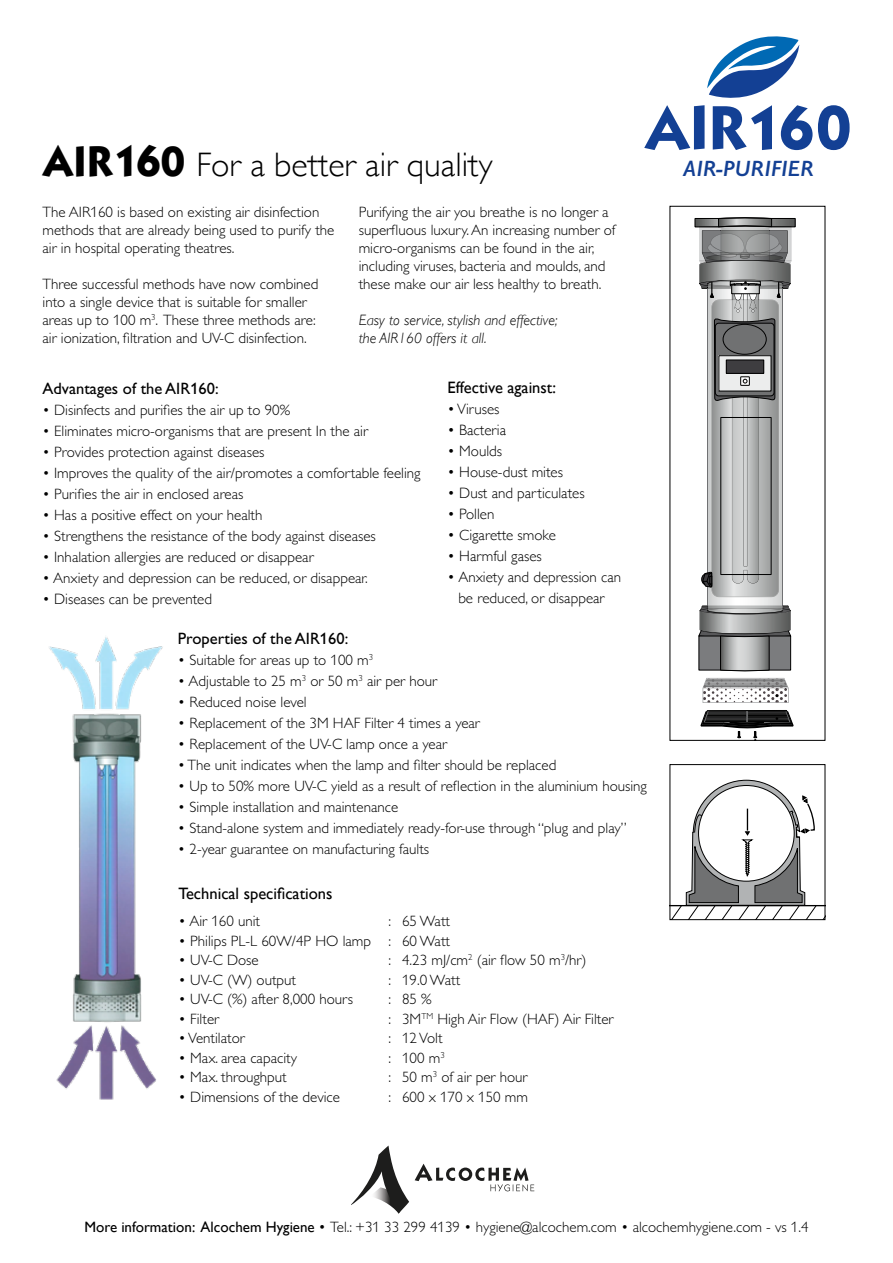
<style>
.page{position:relative;width:893px;height:1263px;background:#fff}
.page>*{position:absolute;margin:0;border:0;box-sizing:border-box;transform-origin:0 0}
.t1{font:700 62.4px "Itc Kabel";letter-spacing:.04em;color:#134094}
.t2{font:300 33.9px "Gill Sans";color:#000}
.t3{font:italic 600 22.2px "Gill Sans";color:#134094}
.t4{font:16.5px "Gill Alt One";color:#000}
.t5{font:16.5px "Gill Sans";color:#000}
.t6{font:300 15px/18px "Gill Alt One";color:#000}
.t7{font:300 15px/21px "Gill Sans";color:#000;text-align:center}
.t8{font:italic 300 15px/18px "Gill Sans";color:#000}
.s1{font-family:"Kabel Md ITCTT Bold";font-weight:400;font-size:44.4px}
.s2{font-family:"Gill Sans";font-weight:400}
.s3{font-family:"Gill Sans"}
</style>
<div class="page">
<svg style="left:695px;top:217px;width:100px;height:454px"></svg>
<svg style="left:703px;top:678px;width:86px;height:25px"></svg>
<svg style="left:700px;top:710px;width:94px;height:31px"></svg>
<svg style="left:672px;top:779px;width:151px;height:139px"></svg>
<div style="left:670px;top:764px;width:155px;height:156px;border:1px solid #000"></div>
<img style="left:49px;top:636px;width:114px;height:464px">
<svg style="left:707px;top:36px;width:92px;height:62px"></svg>
<svg style="left:351px;top:1145px;width:58px;height:68px"></svg>
<svg style="left:415px;top:1164px;width:119px;height:27px"></svg>
<h2 class="t2" style="left:43px;top:138px;width:451px"><span class="s1">AIR160</span> For a better air quality</h2>
<p class="t6" style="left:43px;top:203px;width:293px">The AIR160 is based on existing air disinfection methods that are already being used to purify the air in hospital operating theatres.</p>
<p class="t6" style="left:43px;top:275px;width:277px">Three successful methods have now combined into a single device that is suitable for smaller areas up to 100 m<sup>3</sup>. These three methods are: air ionization, filtration and UV-C disinfection.</p>
<p class="t6" style="left:359px;top:203px;width:258px">Purifying the air you breathe is no longer a superfluous luxury. An increasing number of micro-organisms can be found in the air, including viruses, bacteria and moulds, and these make our air less healthy to breath.</p>
<p class="t8" style="left:359px;top:311px;width:200px">Easy to service, stylish and effective; the AIR160 offers it all.</p>
<p class="t4" style="left:43px;top:379px;width:178px">Advantages of the AIR160:</p>
<p class="t6" style="left:43px;top:401px;width:249px">• Disinfects and purifies the air up to 90%</p>
<p class="t6" style="left:43px;top:422px;width:327px">• Eliminates micro-organisms that are present In the air</p>
<p class="t6" style="left:43px;top:443px;width:224px">• Provides protection against diseases</p>
<p class="t6" style="left:43px;top:464px;width:380px">• Improves the quality of the air/promotes a comfortable feeling</p>
<p class="t6" style="left:43px;top:485px;width:203px">• Purifies the air in enclosed areas</p>
<p class="t6" style="left:43px;top:506px;width:221px">• Has a positive effect on your health</p>
<p class="t6" style="left:43px;top:527px;width:335px">• Strengthens the resistance of the body against diseases</p>
<p class="t6" style="left:43px;top:548px;width:273px">• Inhalation allergies are reduced or disappear</p>
<p class="t6" style="left:43px;top:569px;width:327px">• Anxiety and depression can be reduced, or disappear.</p>
<p class="t7" style="left:43px;top:588px;width:171px">• Diseases can be prevented</p>
<p class="t5" style="left:448px;top:377px;width:110px">Effective against:</p>
<p class="t7" style="left:448px;top:398px;width:54px">• Viruses</p>
<p class="t7" style="left:448px;top:419px;width:60px">• Bacteria</p>
<p class="t7" style="left:448px;top:440px;width:56px">• Moulds</p>
<p class="t7" style="left:448px;top:461px;width:117px">• House-dust mites</p>
<p class="t7" style="left:448px;top:482px;width:139px">• Dust and particulates</p>
<p class="t7" style="left:448px;top:503px;width:48px">• Pollen</p>
<p class="t7" style="left:448px;top:524px;width:110px">• Cigarette smoke</p>
<p class="t7" style="left:448px;top:545px;width:96px">• Harmful gases</p>
<p class="t7" style="left:448px;top:566px;width:175px">• Anxiety and depression can be reduced, or disappear</p>
<h1 class="t1" style="left:646px;top:90px;width:206px">AIR160</h1>
<h3 class="t3" style="left:684px;top:155px;width:132px">AIR-PURIFIER</h3>
<p class="t4" style="left:178px;top:629px;width:172px">Properties of the AIR160:</p>
<p class="t6" style="left:178px;top:651px;width:197px">• Suitable for areas up to 100 m<sup>3</sup></p>
<p class="t6" style="left:178px;top:672px;width:261px">• Adjustable to 25 m<sup>3</sup> or 50 m<sup>3</sup> air per hour</p>
<p class="t6" style="left:178px;top:693px;width:130px">• Reduced noise level</p>
<p class="t6" style="left:178px;top:714px;width:304px">• Replacement of the 3M HAF Filter 4 times a year</p>
<p class="t6" style="left:178px;top:735px;width:271px">• Replacement of the UV-C lamp once a year</p>
<p class="t6" style="left:178px;top:756px;width:380px">• The unit indicates when the lamp and filter should be replaced</p>
<p class="t6" style="left:178px;top:777px;width:471px">• Up to 50% more UV-C yield as a result of reflection in the aluminium housing</p>
<p class="t6" style="left:178px;top:798px;width:222px">• Simple installation and maintenance</p>
<p class="t6" style="left:178px;top:819px;width:450px">• Stand-alone system and immediately ready-for-use through “plug and play”</p>
<p class="t6" style="left:178px;top:840px;width:253px">• 2-year guarantee on manufacturing faults</p>
<p class="t5" style="left:179px;top:884px;width:155px">Technical specifications</p>
<p class="t6" style="left:179px;top:912px;width:83px">• Air 160 unit</p>
<p class="t6" style="left:389px;top:912px;width:63px">: 65 Watt</p>
<p class="t6" style="left:179px;top:932px;width:273px">• Philips PL-L 60W/4P HO lamp : 60 Watt</p>
<p class="t6" style="left:179px;top:951px;width:82px">• UV-C Dose</p>
<p class="t6" style="left:389px;top:951px;width:200px">: 4.23 mJ/cm<sup>2</sup> (air flow 50 m<sup>3</sup>/hr)</p>
<p class="t6" style="left:179px;top:971px;width:119px">• UV-C (W) output</p>
<p class="t6" style="left:389px;top:971px;width:73px">: 19.0 Watt</p>
<p class="t6" style="left:179px;top:990px;width:176px">• UV-C (%) after 8,000 hours</p>
<p class="t6" style="left:389px;top:990px;width:45px">: 85 %</p>
<p class="t6" style="left:179px;top:1010px;width:42px">• Filter</p>
<p class="t6" style="left:389px;top:1010px;width:226px">: 3M<sup>TM</sup> High Air Flow (HAF) Air Filter</p>
<p class="t6" style="left:179px;top:1029px;width:68px">• Ventilator</p>
<p class="t6" style="left:389px;top:1029px;width:55px">: 12 Volt</p>
<p class="t6" style="left:179px;top:1049px;width:120px">• Max. area capacity</p>
<p class="t6" style="left:389px;top:1049px;width:58px">: 100 m<sup>3</sup></p>
<p class="t6" style="left:179px;top:1068px;width:110px">• Max. throughput</p>
<p class="t6" style="left:389px;top:1068px;width:140px">: 50 m<sup>3</sup> of air per hour</p>
<p class="t6" style="left:179px;top:1088px;width:163px">• Dimensions of the device</p>
<p class="t6" style="left:389px;top:1088px;width:141px">: 600 x 170 x 150 mm</p>
<p class="t6" style="left:84px;top:1218px;width:726px"><span class="s2">More information: Alcochem Hygiene</span> <span class="s3">•</span> Tel.: +31 33 299 4139 • hygiene@alcochem.com • alcochemhygiene.com - vs 1.4</p>
</div>
